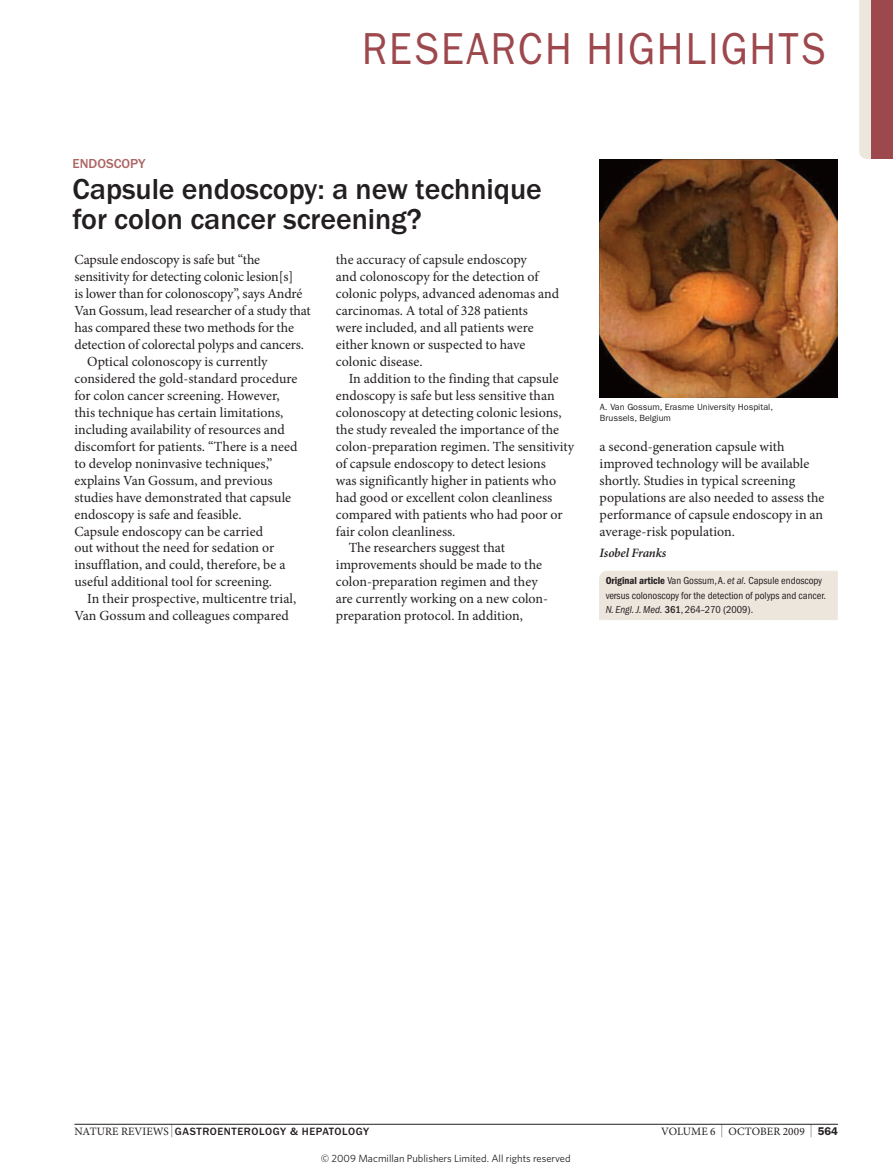
<style>
.page{position:relative;width:893px;height:1174px;background:#fff}
.page>*{position:absolute;margin:0;border:0;box-sizing:border-box;transform-origin:0 0}
.t1{font:45px "ITC Franklin Gothic Std";letter-spacing:.05em;color:#9d484d;scale:.9 1}
.t2{font:500 30px/30px "ITC Franklin Gothic Std";letter-spacing:-.005em;color:#231f20}
.t3{font:13.95px/17px "Minion Pro";color:#231f20}
.t4{font:500 13.5px "ITC Franklin Gothic Std";letter-spacing:-.005em;color:#ad6564}
.t5{font:italic 600 12.75px "Minion Pro";letter-spacing:-.015em;color:#231f20}
.t6{font:11.25px "Minion Pro";letter-spacing:.01em;color:#231f20}
.t7{font:500 10.95px "ITC Franklin Gothic Std";letter-spacing:.05em;color:#231f20}
.t8{font:condensed 10.5px/14.2px "ITC Franklin Gothic Std";letter-spacing:-.005em;color:#231f20}
.t9{font:10.5px "Whitney";color:#231f20}
.t10{font:9px/10.8px "ITC Franklin Gothic Std";color:#231f20}
.s1{font-family:"ITC Franklin Gothic Std Dm Cd";font-stretch:normal}
.s2{font-style:italic}
.s3{font-weight:500}
.s4{font-family:"Minion Pro";font-weight:400;font-size:11.25px}
.s5{font-family:"Minion Pro";font-weight:400;font-size:12.9px}
.s6{font-size:12.9px}
.s7{font-family:"ITC Franklin Gothic Std";font-weight:600}
</style>
<div class="page">
<hr style="left:74px;top:1124px;width:764px;height:1px;background:#231f20">
<svg style="left:859px;top:0;width:13px;height:159px;background:#e6dad2"></svg>
<div style="left:872px;top:0;width:21px;height:159px;background:#9d484d"></div>
<div style="left:599px;top:571px;width:239px;height:49px;background:#ece6dd"></div>
<img style="left:599px;top:160px;width:238px;height:238px">
<h1 class="t1" style="left:362px;top:23px;width:517px">research highlights</h1>
<p class="t4" style="left:73px;top:156px;width:74px">endoscopy</p>
<h2 class="t2" style="left:73px;top:174px;width:471px">capsule endoscopy: a new technique for colon cancer screening?</h2>
<p class="t3" style="left:336px;top:251px;width:225px">the accuracy of capsule endoscopy<br>and colonoscopy for the detection of colonic polyps, advanced adenomas and carcinomas. a total of 328 patients<br>were included, and all patients were either known or suspected to have colonic disease.</p>
<p class="t3" style="left:349px;top:370px;width:212px">in addition to the finding that capsule</p>
<p class="t3" style="left:336px;top:387px;width:220px">endoscopy is safe but less sensitive than</p>
<p class="t3" style="left:336px;top:404px;width:227px">colonoscopy at detecting colonic lesions,</p>
<p class="t3" style="left:336px;top:421px;width:225px">the study revealed the importance of the</p>
<p class="t3" style="left:336px;top:438px;width:240px">colon-preparation regimen. the sensitivity</p>
<p class="t3" style="left:336px;top:455px;width:211px">of capsule endoscopy to detect lesions</p>
<p class="t3" style="left:336px;top:472px;width:222px">was significantly higher in patients who</p>
<p class="t3" style="left:336px;top:489px;width:218px">had good or excellent colon cleanliness</p>
<p class="t3" style="left:336px;top:505px;width:228px">compared with patients who had poor or</p>
<p class="t3" style="left:336px;top:522px;width:121px">fair colon cleanliness.</p>
<p class="t3" style="left:349px;top:539px;width:158px">the researchers suggest that</p>
<p class="t3" style="left:336px;top:556px;width:208px">improvements should be made to the</p>
<p class="t3" style="left:336px;top:573px;width:203px">colon-preparation regimen and they</p>
<p class="t3" style="left:336px;top:590px;width:214px">are currently working on a new colon-</p>
<p class="t3" style="left:336px;top:607px;width:188px">preparation protocol. in addition,</p>
<p class="t3" style="left:74px;top:251px;width:187px">Capsule endoscopy is safe but “the</p>
<p class="t3" style="left:74px;top:268px;width:220px">sensitivity for detecting colonic lesion[s]</p>
<p class="t3" style="left:74px;top:285px;width:229px">is lower than for colonoscopy”, says andré</p>
<p class="t3" style="left:74px;top:302px;width:238px">van Gossum, lead researcher of a study that</p>
<p class="t3" style="left:74px;top:319px;width:221px">has compared these two methods for the</p>
<p class="t3" style="left:74px;top:336px;width:231px">detection of colorectal polyps and cancers.</p>
<p class="t3" style="left:87px;top:353px;width:182px">optical colonoscopy is currently</p>
<p class="t3" style="left:74px;top:370px;width:224px">considered the gold-standard procedure</p>
<p class="t3" style="left:74px;top:387px;width:207px">for colon cancer screening. However,</p>
<p class="t3" style="left:74px;top:404px;width:210px">this technique has certain limitations,</p>
<p class="t3" style="left:74px;top:421px;width:212px">including availability of resources and</p>
<p class="t3" style="left:74px;top:438px;width:225px">discomfort for patients. “there is a need</p>
<p class="t3" style="left:74px;top:455px;width:200px">to develop noninvasive techniques,”</p>
<p class="t3" style="left:74px;top:472px;width:200px">explains van Gossum, and previous</p>
<p class="t3" style="left:74px;top:489px;width:218px">studies have demonstrated that capsule</p>
<p class="t3" style="left:74px;top:505px;width:169px">endoscopy is safe and feasible.</p>
<p class="t3" style="left:74px;top:522px;width:190px">Capsule endoscopy can be carried</p>
<p class="t3" style="left:74px;top:539px;width:201px">out without the need for sedation or</p>
<p class="t3" style="left:74px;top:556px;width:212px">insufflation, and could, therefore, be a</p>
<p class="t3" style="left:74px;top:573px;width:199px">useful additional tool for screening.</p>
<p class="t3" style="left:87px;top:590px;width:210px">in their prospective, multicentre trial,</p>
<p class="t3" style="left:74px;top:607px;width:216px">van Gossum and colleagues compared</p>
<p class="t10" style="left:600px;top:402px;width:175px">a. Van gossum, erasme University hospital,<br>Brussels, Belgium</p>
<p class="t3" style="left:600px;top:438px;width:226px">a second-generation capsule with improved technology will be available shortly. studies in typical screening populations are also needed to assess the performance of capsule endoscopy in an average-risk population.</p>
<p class="t5" style="left:600px;top:543px;width:68px">Isobel Franks</p>
<p class="t8" style="left:606px;top:574px;width:222px"><span class="s1">Original article</span> Van Gossum, A. <span class="s2">et al.</span> Capsule endoscopy versus colonoscopy for the detection of polyps and cancer.<br><span class="s2">N. Engl. J. Med.</span> <span class="s3">361</span>, 264–270 (2009).</p>
<p class="t7" style="left:74px;top:1125px;width:296px"><span class="s4">nature reviews</span> <span class="s5">|</span> gastroenterology &amp; hepatology</p>
<p class="t6" style="left:661px;top:1123px;width:178px">volume 6 <span class="s6">|</span> oCtoBer 2009 <span class="s6">|</span> <span class="s7">564</span></p>
<p class="t9" style="left:321px;top:1152px;width:251px">© 2009 Macmillan Publishers Limited. All rights reserved</p>
</div>
